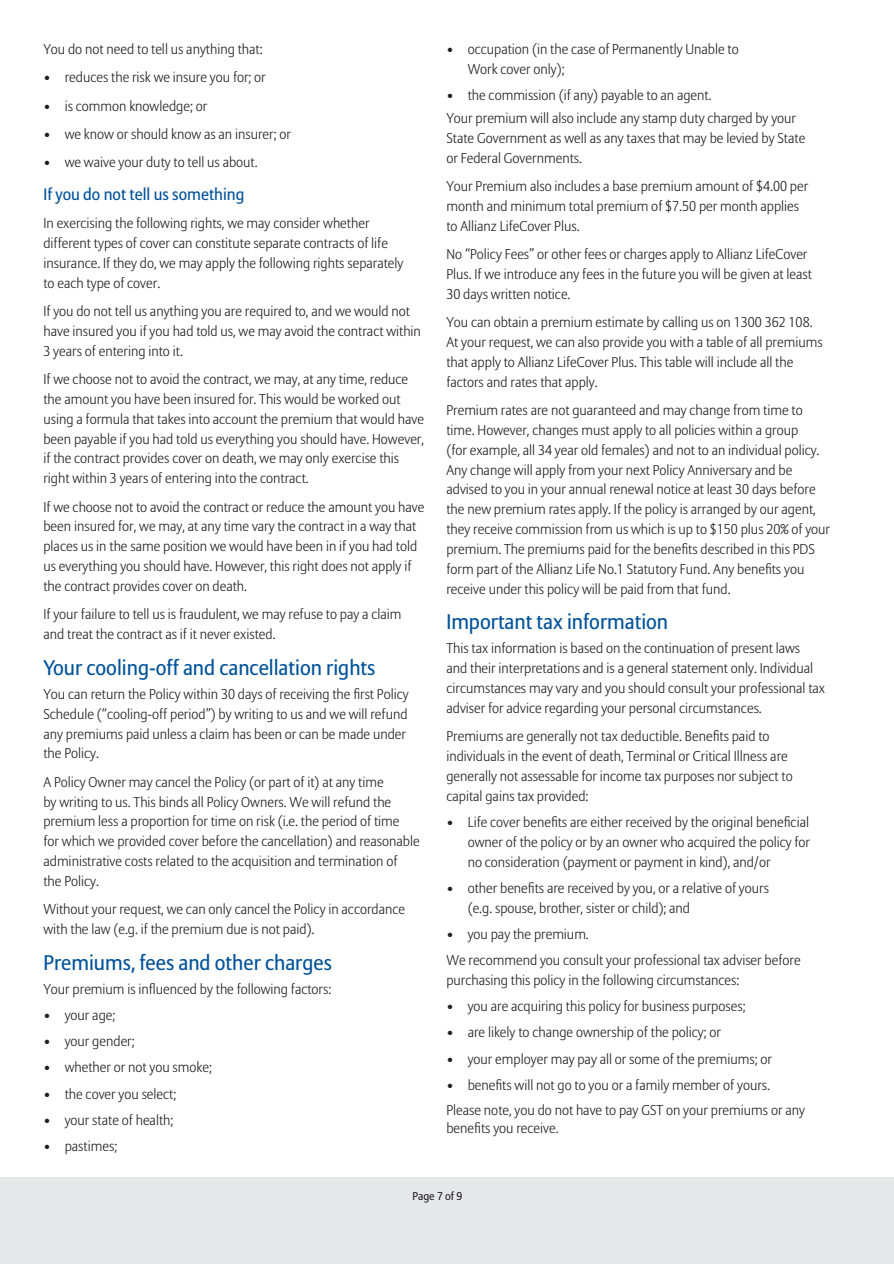
<style>
.page{position:relative;width:894px;height:1264px;background:#fff}
.page>*{position:absolute;margin:0;border:0;box-sizing:border-box;transform-origin:0 0}
.t1{font:21px "Allianz Sans";color:#01529a}
.t2{font:16.5px "Allianz Sans";color:#01529a}
.t3{font:300 14.1px/19.8px "Allianz Sans";color:#231f20}
.t4{font:11.25px "Allianz Sans";color:#231f20}
</style>
<div class="page">
<div style="left:1px;top:1176px;width:893px;height:87px;background:#e6e7e9"></div>
<p class="t3" style="left:43px;top:40px;width:221px">You do not need to tell us anything that:</p>
<p class="t3" style="left:43px;top:68px;width:224px">• reduces the risk we insure you for; or</p>
<p class="t3" style="left:43px;top:96px;width:165px">• is common knowledge; or</p>
<p class="t3" style="left:43px;top:125px;width:249px">• we know or should know as an insurer; or</p>
<p class="t3" style="left:43px;top:153px;width:216px">• we waive your duty to tell us about.</p>
<p class="t2" style="left:43px;top:184px;width:202px">If you do not tell us something</p>
<p class="t3" style="left:43px;top:214px;width:361px">In exercising the following rights, we may consider whether different types of cover can constitute separate contracts of life insurance. If they do, we may apply the following rights separately to each type of cover.</p>
<p class="t3" style="left:43px;top:302px;width:379px">If you do not tell us anything you are required to, and we would not have insured you if you had told us, we may avoid the contract within<br>3 years of entering into it.</p>
<p class="t3" style="left:43px;top:370px;width:382px">If we choose not to avoid the contract, we may, at any time, reduce the amount you have been insured for. This would be worked out using a formula that takes into account the premium that would have been payable if you had told us everything you should have. However, if the contract provides cover on death, we may only exercise this right within 3 years of entering into the contract.</p>
<p class="t3" style="left:43px;top:497px;width:382px">If we choose not to avoid the contract or reduce the amount you have been insured for, we may, at any time vary the contract in a way that places us in the same position we would have been in if you had told us everything you should have. However, this right does not apply if the contract provides cover on death.</p>
<p class="t3" style="left:43px;top:605px;width:359px">If your failure to tell us is fraudulent, we may refuse to pay a claim and treat the contract as if it never existed.</p>
<h1 class="t1" style="left:43px;top:654px;width:333px">Your cooling-off and cancellation rights</h1>
<p class="t3" style="left:43px;top:684px;width:367px">You can return the Policy within 30 days of receiving the first Policy Schedule (“cooling-off period”) by writing to us and we will refund any premiums paid unless a claim has been or can be made under the Policy.</p>
<p class="t3" style="left:43px;top:772px;width:378px">A Policy Owner may cancel the Policy (or part of it) at any time<br>by writing to us. This binds all Policy Owners. We will refund the premium less a proportion for time on risk (i.e. the period of time<br>for which we provided cover before the cancellation) and reasonable administrative costs related to the acquisition and termination of<br>the Policy.</p>
<p class="t3" style="left:43px;top:900px;width:363px">Without your request, we can only cancel the Policy in accordance with the law (e.g. if the premium due is not paid).</p>
<h1 class="t1" style="left:43px;top:949px;width:290px">Premiums, fees and other charges</h1>
<p class="t3" style="left:43px;top:979px;width:289px">Your premium is influenced by the following factors:</p>
<p class="t3" style="left:43px;top:1005px;width:73px">• your age;</p>
<p class="t3" style="left:43px;top:1031px;width:93px">• your gender;</p>
<p class="t3" style="left:43px;top:1058px;width:170px">• whether or not you smoke;</p>
<p class="t3" style="left:43px;top:1084px;width:134px">• the cover you select;</p>
<p class="t3" style="left:43px;top:1110px;width:131px">• your state of health;</p>
<p class="t3" style="left:43px;top:1136px;width:75px">• pastimes;</p>
<p class="t3" style="left:468px;top:40px;width:272px;text-indent:-21px">• occupation (in the case of Permanently Unable to<br>Work cover only);</p>
<p class="t3" style="left:446px;top:84px;width:351px;line-height:23.2px">• the commission (if any) payable to an agent.<br>Your premium will also include any stamp duty charged by your</p>
<p class="t3" style="left:446px;top:129px;width:360px">State Government as well as any taxes that may be levied by State or Federal Governments.</p>
<p class="t3" style="left:446px;top:177px;width:363px">Your Premium also includes a base premium amount of $4.00 per month and minimum total premium of $7.50 per month applies to Allianz LifeCover Plus.</p>
<p class="t3" style="left:446px;top:245px;width:367px">No “Policy Fees” or other fees or charges apply to Allianz LifeCover<br>Plus. If we introduce any fees in the future you will be given at least<br>30 days written notice.</p>
<p class="t3" style="left:446px;top:313px;width:378px">You can obtain a premium estimate by calling us on 1300 362 108.<br>At your request, we can also provide you with a table of all premiums that apply to Allianz LifeCover Plus. This table will include all the factors and rates that apply.</p>
<p class="t3" style="left:446px;top:401px;width:385px">Premium rates are not guaranteed and may change from time to time. However, changes must apply to all policies within a group<br>(for example, all 34 year old females) and not to an individual policy.<br>Any change will apply from your next Policy Anniversary and be advised to you in your annual renewal notice at least 30 days before the new premium rates apply. If the policy is arranged by our agent, they receive commission from us which is up to $150 plus 20% of your premium. The premiums paid for the benefits described in this PDS form part of the Allianz Life No.1 Statutory Fund. Any benefits you receive under this policy will be paid from that fund.</p>
<h1 class="t1" style="left:446px;top:609px;width:223px">Important tax information</h1>
<p class="t3" style="left:446px;top:639px;width:380px">This tax information is based on the continuation of present laws<br>and their interpretations and is a general statement only. Individual circumstances may vary and you should consult your professional tax adviser for advice regarding your personal circumstances.</p>
<p class="t3" style="left:446px;top:727px;width:348px">Premiums are generally not tax deductible. Benefits paid to individuals in the event of death, Terminal or Critical Illness are generally not assessable for income tax purposes nor subject to capital gains tax provided:</p>
<p class="t3" style="left:468px;top:812px;width:344px;text-align:justify;text-indent:-21px">• Life cover benefits are either received by the original beneficial owner of the policy or by an owner who acquired the policy for no consideration (payment or payment in kind), and/or</p>
<p class="t3" style="left:468px;top:878px;width:303px;text-indent:-21px">• other benefits are received by you, or a relative of yours (e.g. spouse, brother, sister or child); and</p>
<p class="t3" style="left:446px;top:921px;width:356px;line-height:26.2px">• you pay the premium.<br>We recommend you consult your professional tax adviser before</p>
<p class="t3" style="left:446px;top:970px;width:294px">purchasing this policy in the following circumstances:</p>
<p class="t3" style="left:446px;top:996px;width:300px">• you are acquiring this policy for business purposes;</p>
<p class="t3" style="left:446px;top:1023px;width:276px">• are likely to change ownership of the policy; or</p>
<p class="t3" style="left:446px;top:1049px;width:327px">• your employer may pay all or some of the premiums; or</p>
<p class="t3" style="left:446px;top:1073px;width:360px;line-height:24.8px">• benefits will not go to you or a family member of yours.<br>Please note, you do not have to pay GST on your premiums or any</p>
<p class="t3" style="left:446px;top:1118px;width:114px">benefits you receive.</p>
<p class="t4" style="left:412px;top:1189px;width:51px">Page 7 of 9</p>
</div>
